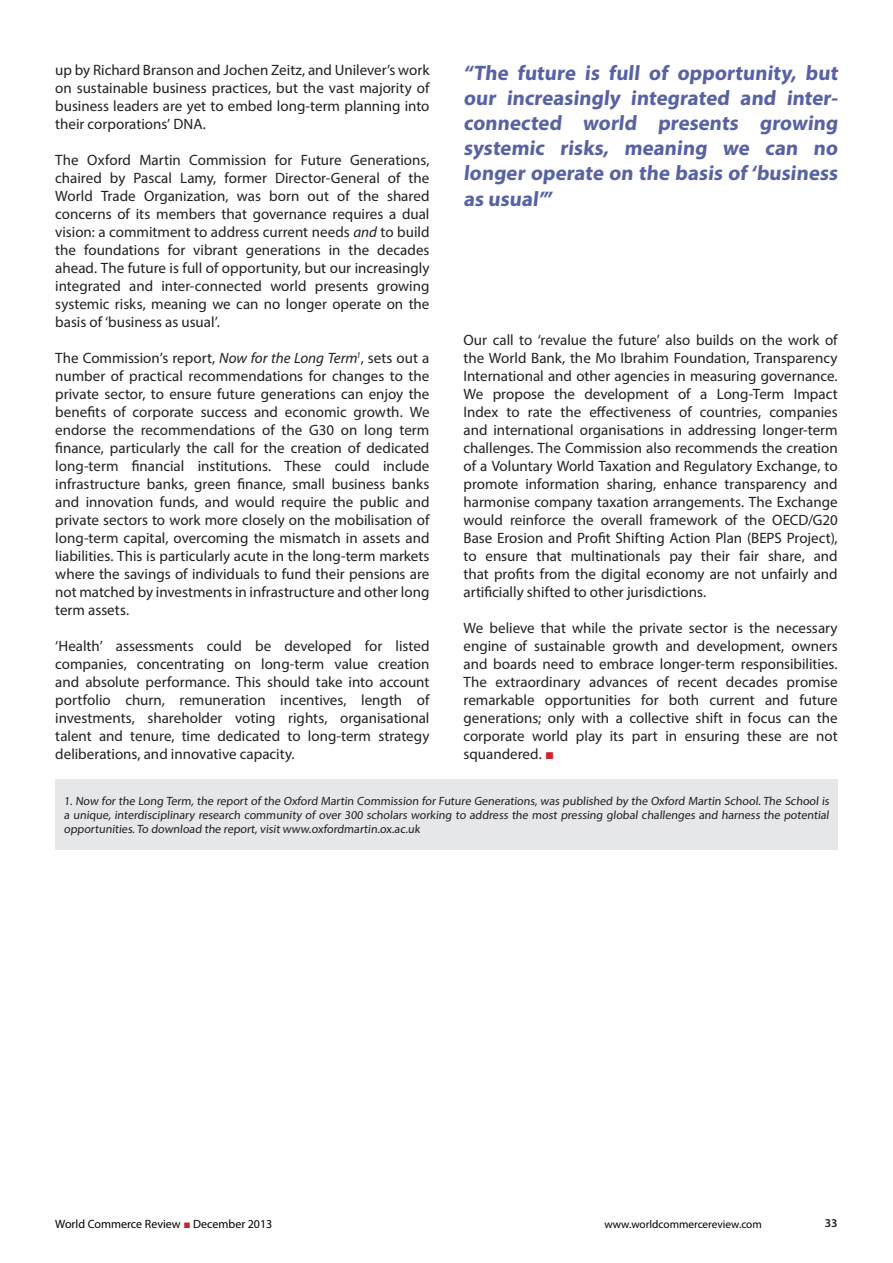
<style>
.page{position:relative;width:893px;height:1263px;background:#fff}
.page>*{position:absolute;margin:0;border:0;box-sizing:border-box;transform-origin:0 0}
.t1{font:700 21px/25.2px "Myriad Pro";color:#5861a3;text-align:justify}
.t2{font:15px/18px "Myriad Pro";color:#231f20;text-align:justify}
.t3{font:12px/14.4px "Myriad Pro";letter-spacing:-.015em;color:#231f20;text-align:justify}
.t4{font:12px "Myriad Pro";color:#000}
.t5{font:600 12px "Myriad Pro";color:#231f20}
.t6{font:11.25px "Myriad Pro";color:#000}
.s1{font-style:italic}
.s2{font-family:"Times New Roman";color:#d1232a}
.s3{font-family:"Times New Roman";color:#bc2731}
</style>
<div class="page">
<div style="left:55px;top:779px;width:783px;height:71px;background:#e6e7e9"></div>
<p class="t2" style="left:55px;top:61px;width:376px">up by Richard Branson and Jochen Zeitz, and Unilever’s work on sustainable business practices, but the vast majority of business leaders are yet to embed long-term planning into their corporations’ DNA.</p>
<p class="t2" style="left:55px;top:151px;width:376px">The Oxford Martin Commission for Future Generations, chaired by Pascal Lamy, former Director-General of the World Trade Organization, was born out of the shared concerns of its members that governance requires a dual vision: a commitment to address current needs <span class="s1">and</span> to build the foundations for vibrant generations in the decades ahead. The future is full of opportunity, but our increasingly integrated and inter-connected world presents growing systemic risks, meaning we can no longer operate on the basis of ‘business as usual’.</p>
<p class="t2" style="left:55px;top:349px;width:376px">The Commission’s report, <span class="s1">Now for the Long Term</span><sup>1</sup>, sets out a number of practical recommendations for changes to the private sector, to ensure future generations can enjoy the benefits of corporate success and economic growth. We endorse the recommendations of the G30 on long term finance, particularly the call for the creation of dedicated long-term financial institutions. These could include infrastructure banks, green finance, small business banks and innovation funds, and would require the public and private sectors to work more closely on the mobilisation of long-term capital, overcoming the mismatch in assets and liabilities. This is particularly acute in the long-term markets where the savings of individuals to fund their pensions are not matched by investments in infrastructure and other long term assets.</p>
<p class="t2" style="left:55px;top:637px;width:376px">‘Health’ assessments could be developed for listed companies, concentrating on long-term value creation and absolute performance. This should take into account portfolio churn, remuneration incentives, length of investments, shareholder voting rights, organisational talent and tenure, time dedicated to long-term strategy deliberations, and innovative capacity.</p>
<p class="t3" style="left:64px;top:793px;width:768px">1. Now for the Long Term, the report of the Oxford Martin Commission for Future Generations, was published by the Oxford Martin School. The School is a unique, interdisciplinary research community of over 300 scholars working to address the most pressing global challenges and harness the potential opportunities.To download the report, visit www.oxfordmartin.ox.ac.uk</p>
<h1 class="t1" style="left:463px;top:59px;width:378px">“The future is full of opportunity, but our increasingly integrated and inter&shy;connected world presents growing systemic risks, meaning we can no longer operate on the basis of ‘business as usual’”</h1>
<p class="t2" style="left:463px;top:330px;width:376px">Our call to ‘revalue the future’ also builds on the work of the World Bank, the Mo Ibrahim Foundation, Transparency International and other agencies in measuring governance.<br>We propose the development of a Long-Term Impact Index to rate the effectiveness of countries, companies and international organisations in addressing longer-term challenges. The Commission also recommends the creation of a Voluntary World Taxation and Regulatory Exchange, to promote information sharing, enhance transparency and harmonise company taxation arrangements. The Exchange would reinforce the overall framework of the OECD/G20<br>Base Erosion and Profit Shifting Action Plan (BEPS Project), to ensure that multinationals pay their fair share, and that profits from the digital economy are not unfairly and artificially shifted to other jurisdictions.</p>
<p class="t2" style="left:463px;top:618px;width:376px">We believe that while the private sector is the necessary engine of sustainable growth and development, owners and boards need to embrace longer-term responsibilities.<br>The extraordinary advances of recent decades promise remarkable opportunities for both current and future generations; only with a collective shift in focus can the corporate world play its part in ensuring these are not squandered. <span class="s2">■</span></p>
<p class="t4" style="left:55px;top:1217px;width:219px">World Commerce Review <span class="s3">■</span> December 2013</p>
<p class="t6" style="left:604px;top:1217px;width:159px">www.worldcommercereview.com</p>
<p class="t5" style="left:825px;top:1216px;width:14px">33</p>
</div>
